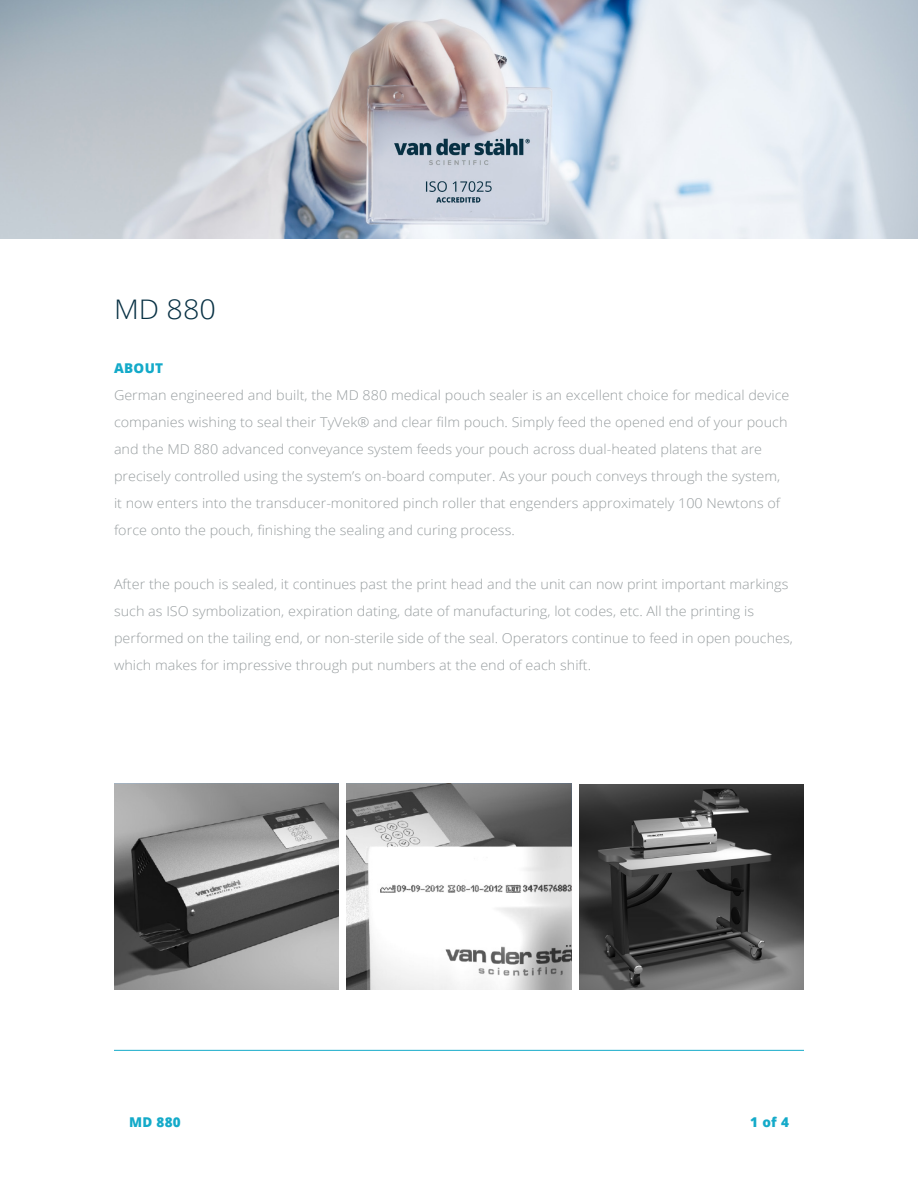
<style>
.page{position:relative;width:918px;height:1188px;background:#fff}
.page>*{position:absolute;margin:0;border:0;box-sizing:border-box;transform-origin:0 0}
.t1{font:300 27px "Open Sans";color:#083144;scale:1.07 1}
.t2{font:300 13.5px/27px "Open Sans";color:#989ea0;scale:1.07 1}
.t3{font:800 13.5px "Open Sans";letter-spacing:.025em;color:#14aac9}
</style>
<div class="page">
<hr style="left:114px;top:1050px;width:690px;height:1px;background:#14aac9">
<img style="left:0;top:0;width:917px;height:239px">
<svg style="left:114px;top:784px;width:225px;height:205px;background:#7f7f7f"></svg>
<svg style="left:346px;top:784px;width:226px;height:205px"></svg>
<svg style="left:579px;top:784px;width:225px;height:205px;background:#4a4a4a"></svg>
<p class="t1" style="left:114px;top:291px;width:97px">MD 880</p>
<p class="t3" style="left:114px;top:358px;width:51px">ABOUT</p>
<p class="t2" style="left:114px;top:381px;width:633px">German engineered and built, the MD 880 medical pouch sealer is an excellent choice for medical device companies wishing to seal their TyVek® and clear film pouch. Simply feed the opened end of your pouch and the MD 880 advanced conveyance system feeds your pouch across dual-heated platens that are precisely controlled using the system’s on-board computer. As your pouch conveys through the system, it now enters into the transducer-monitored pinch roller that engenders approximately 100 Newtons of force onto the pouch, finishing the sealing and curing process.</p>
<p class="t2" style="left:114px;top:570px;width:636px">After the pouch is sealed, it continues past the print head and the unit can now print important markings such as ISO symbolization, expiration dating, date of manufacturing, lot codes, etc. All the printing is performed on the tailing end, or non-sterile side of the seal. Operators continue to feed in open pouches, which makes for impressive through put numbers at the end of each shift.</p>
<p class="t3" style="left:129px;top:1112px;width:53px">MD 880</p>
<p class="t3" style="left:750px;top:1112px;width:40px">1 of 4</p>
</div>
